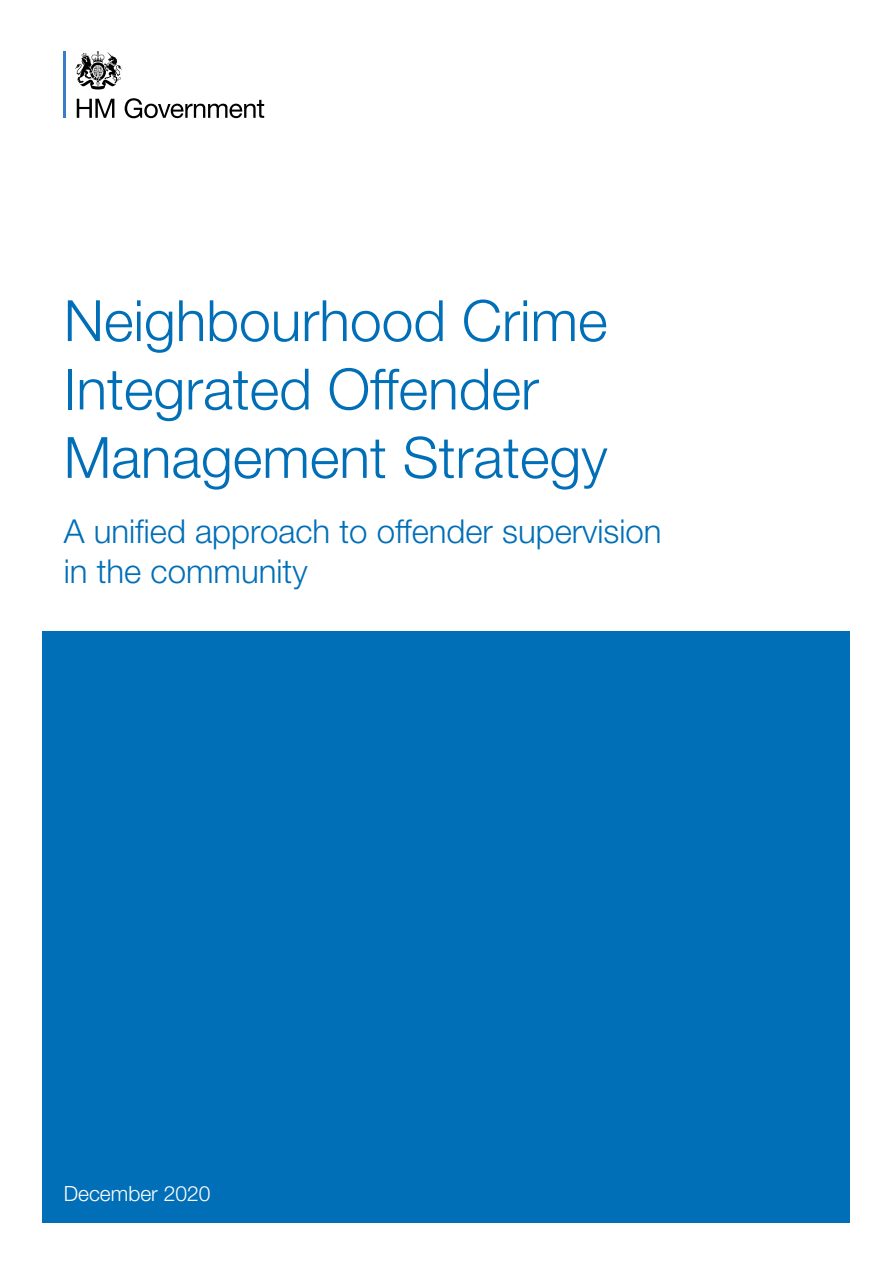
<style>
.page{position:relative;width:893px;height:1263px;background:#fff}
.page>*{position:absolute;margin:0;border:0;box-sizing:border-box;transform-origin:0 0}
.t1{font:300 57px/68.4px "Helvetica Neue LT Pro";color:#006fb7}
.Subtitle{font:300 33px/39.6px "Helvetica Neue LT Pro";color:#006fb7}
.Cover_-_Date{font:300 21px "Helvetica Neue LT Pro";color:#fff}
</style>
<div class="page">
<div style="left:43px;top:631px;width:807px;height:591px;background:#006fb7"></div>
<hr style="left:64px;top:51px;width:2px;height:67px;background:#397cc9">
<svg style="left:77px;top:99px;width:37px;height:19px"></svg>
<svg style="left:125px;top:98px;width:139px;height:20px"></svg>
<svg style="left:75px;top:51px;width:47px;height:38px"></svg>
<h1 class="t1" style="left:64px;top:285px;width:545px">Neighbourhood Crime<br>Integrated Offender<br>Management Strategy</h1>
<h2 class="Subtitle" style="left:64px;top:511px;width:599px">A unified approach to offender supervision in the community</h2>
<p class="Cover_-_Date" style="left:64px;top:1181px;width:148px">December 2020</p>
</div>
